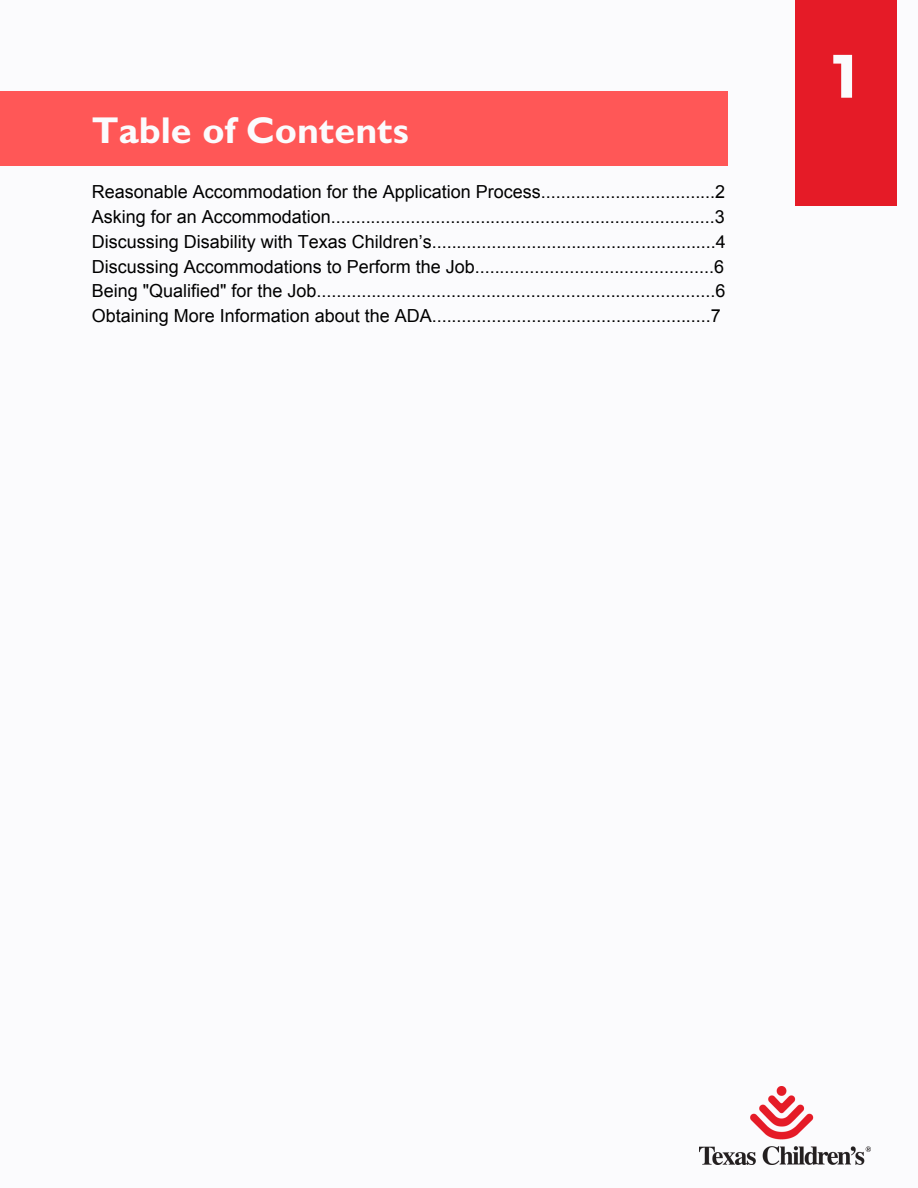
<style>
.page{position:relative;width:918px;height:1188px;background:#fbfbfd}
.page>*{position:absolute;margin:0;border:0;box-sizing:border-box;transform-origin:0 0}
.t1{font:700 61.2px "Montserrat";color:#fbfbfd}
.t2{font:700 37.5px "Gill Sans";color:#fbfbfd}
.t3{font:18px "Arial";color:#000}
</style>
<div class="page">
<div style="left:795px;top:0;width:101px;height:206px;background:#e51b27"></div>
<div style="left:0;top:92px;width:727px;height:74px;background:#ff5757"></div>
<img style="left:699px;top:1087px;width:171px;height:77px">
<p class="t2" style="left:92px;top:113px;width:319px">Table of Contents</p>
<p class="t3" style="left:92px;top:182px;width:635px">Reasonable Accommodation for the Application Process...................................2</p>
<p class="t3" style="left:92px;top:207px;width:634px">Asking for an Accommodation.............................................................................3</p>
<p class="t3" style="left:92px;top:231px;width:636px">Discussing Disability with Texas Children’s.........................................................4</p>
<p class="t3" style="left:92px;top:256px;width:634px">Discussing Accommodations to Perform the Job................................................6</p>
<p class="t3" style="left:92px;top:281px;width:635px">Being "Qualified" for the Job................................................................................6</p>
<p class="t3" style="left:92px;top:306px;width:631px">Obtaining More Information about the ADA........................................................7</p>
<p class="t1" style="left:833px;top:36px;width:27px">1</p>
</div>
